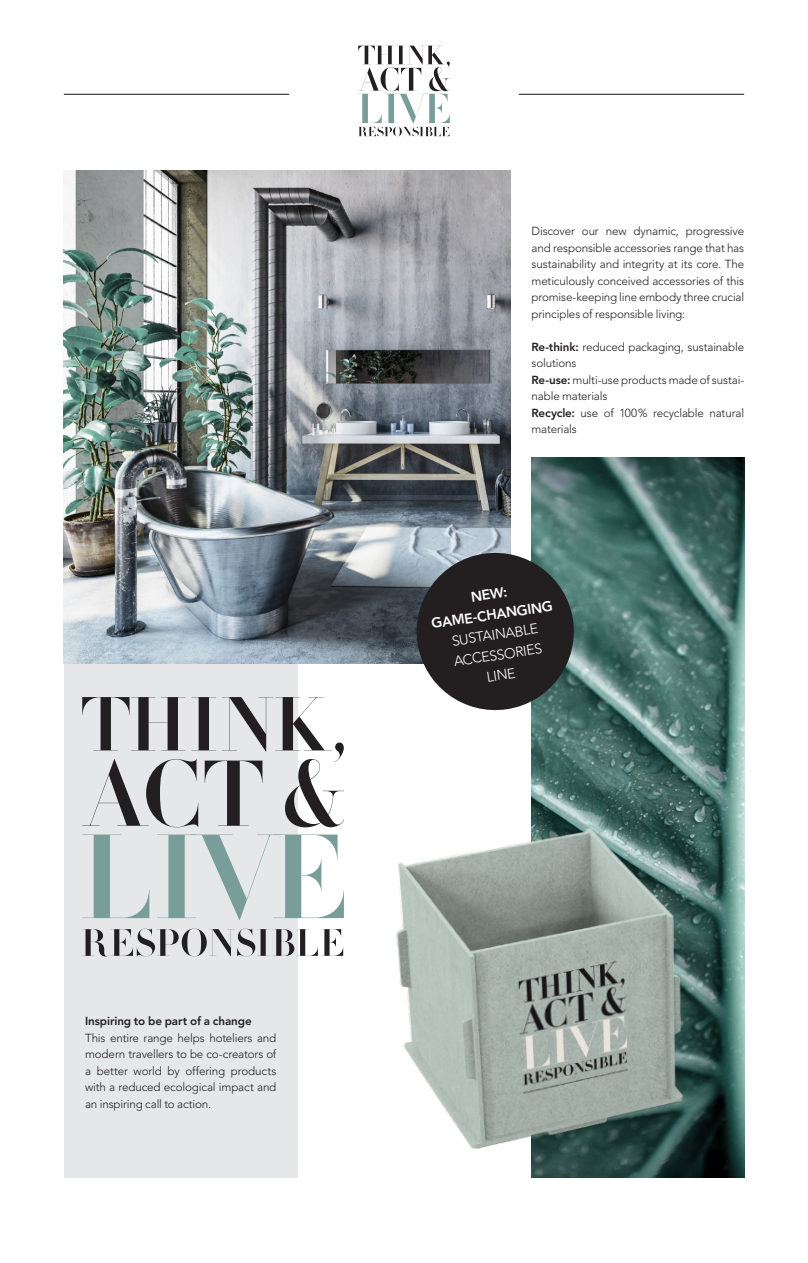
<style>
.page{position:relative;width:808px;height:1263px;background:#fff}
.page>*{position:absolute;margin:0;border:0;box-sizing:border-box;transform-origin:0 0}
.t1{font:300 13.95px/20.2px "Avenir";color:#fff;text-align:center}
.t2{font:800 13.95px/20.2px "Avenir";color:#fff;text-align:center}
.t3{font:300 11.7px/16.5px "Avenir";letter-spacing:-.01em;color:#231f20;text-align:justify}
.t4{font:800 11.7px "Avenir";letter-spacing:-.01em;color:#231f20}
.s1{font-weight:800}
</style>
<div class="page">
<div style="left:64px;top:591px;width:234px;height:587px;background:#e6e7e9"></div>
<img style="left:531px;top:458px;width:213px;height:720px">
<img style="left:64px;top:170px;width:446px;height:493px">
<svg style="left:82px;top:697px;width:262px;height:130px"></svg>
<svg style="left:82px;top:834px;width:67px;height:84px"></svg>
<svg style="left:157px;top:834px;width:186px;height:86px"></svg>
<svg style="left:82px;top:928px;width:261px;height:28px"></svg>
<svg style="left:411px;top:547px;width:168px;height:169px;background:#484c4d"></svg>
<hr style="left:64px;top:94px;width:225px;height:1px;background:#231f20">
<hr style="left:519px;top:94px;width:225px;height:1px;background:#231f20">
<img style="left:343px;top:800px;width:366px;height:374px">
<svg style="left:358px;top:46px;width:92px;height:90px"></svg>
<p class="t4" style="left:85px;top:1014px;width:168px">Inspiring to be part of a change</p>
<p class="t3" style="left:85px;top:1029px;width:193px">This entire range helps hoteliers and modern travellers to be co-creators of a better world by offering products with a reduced ecological impact and an inspiring call to action.</p>
<p class="t3" style="left:531px;top:223px;width:214px">Discover our new dynamic, progressive and responsible accessories range that has sustainability and integrity at its core. The meticulously conceived accessories of this promise-keeping line embody three crucial principles of responsible living:</p>
<p class="t3" style="left:531px;top:338px;width:214px;text-align:left"><span class="s1">Re-think:</span> reduced packaging, sustainable solutions<br><span class="s1">Re-use:</span> multi-use products made of sustai&shy;nable materials<br><span class="s1">Recycle:</span> use of 100% recyclable natural materials</p>
<p class="t2" style="left:427px;top:593px;width:124px;rotate:-8deg">NEW:<br>GAME-CHANGING</p>
<p class="t1" style="left:450px;top:631px;width:91px;rotate:-8deg">SUSTAINABLE<br>ACCESSORIES<br>LINE</p>
</div>
